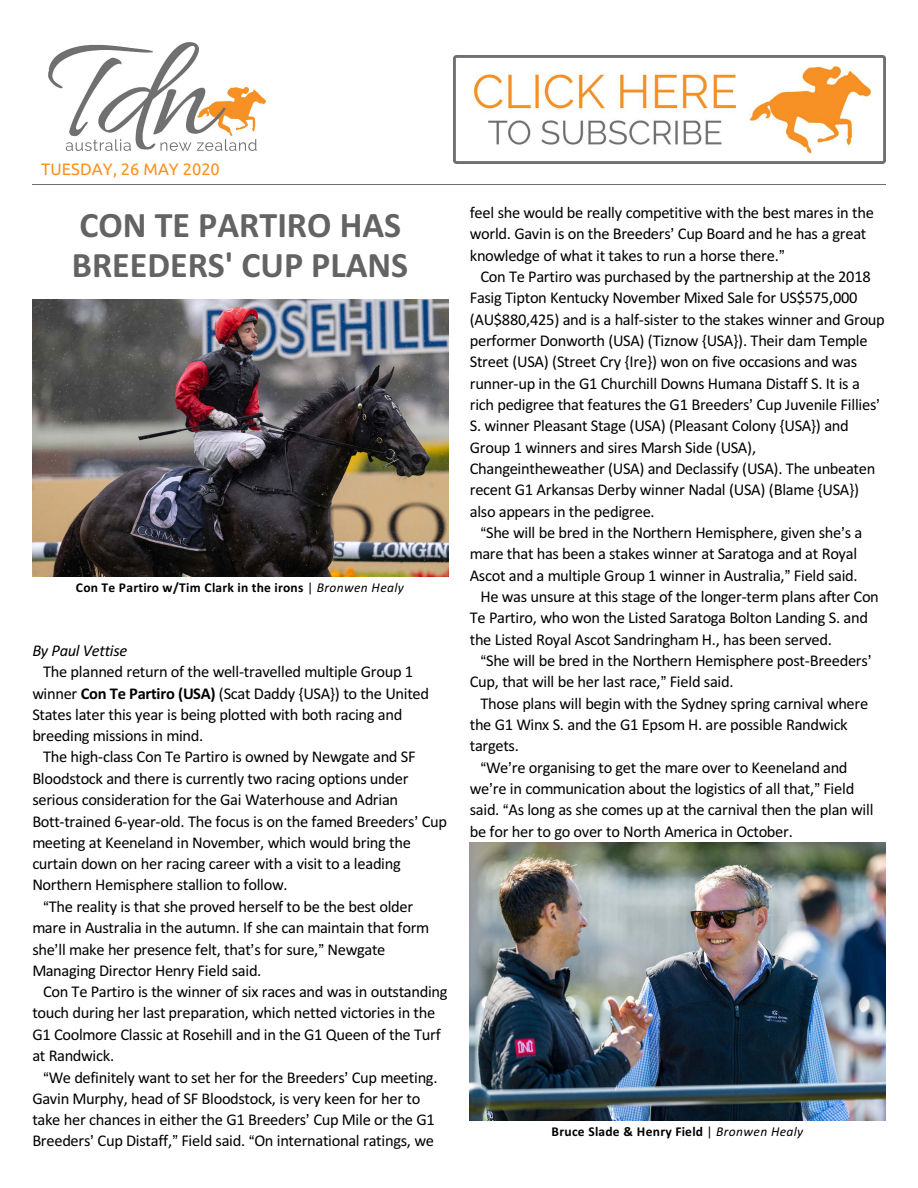
<style>
.page{position:relative;width:918px;height:1188px;background:#fff}
.page>*{position:absolute;margin:0;border:0;box-sizing:border-box;transform-origin:0 0}
.t1{font:700 36px/39.5px "Calibri";color:#636363}
.t2{font:16.5px/21.3px "Calibri";letter-spacing:-.02em;color:#000}
.t3{font:16.5px "Ubuntu";color:#ff8f1a}
.t4{font:italic 16.5px "Calibri";letter-spacing:-.02em;color:#000}
.t5{font:700 13.5px "Calibri";letter-spacing:.02em;color:#000}
.s1{font-weight:400}
.s2{font-weight:400;font-style:italic}
.s3{font-weight:700}
</style>
<div class="page">
<hr style="left:32px;top:184px;width:853px;height:1px;background:#6e6e6e">
<img style="left:49px;top:42px;width:217px;height:108px">
<img style="left:454px;top:56px;width:432px;height:108px">
<img style="left:32px;top:299px;width:416px;height:278px">
<img style="left:470px;top:843px;width:416px;height:277px">
<p class="t3" style="left:41px;top:162px;width:180px">TUESDAY, 26 MAY 2020</p>
<h1 class="t1" style="left:72px;top:209px;width:338px">CON TE PARTIRO HAS<br>BREEDERS' CUP PLANS</h1>
<p class="t5" style="left:76px;top:582px;width:330px">Con Te Partiro w/Tim Clark in the irons <span class="s1">|</span> <span class="s2">Bronwen Healy</span></p>
<p class="t4" style="left:32px;top:644px;width:97px">By Paul Vettise</p>
<p class="t2" style="left:32px;top:662px;width:398px;text-indent:11px">The planned return of the well-travelled multiple Group 1 winner <span class="s3">Con Te Partiro (USA)</span> (Scat Daddy {USA}) to the United States later this year is being plotted with both racing and breeding missions in mind.</p>
<p class="t2" style="left:43px;top:748px;width:374px">The high-class Con Te Partiro is owned by Newgate and SF</p>
<p class="t2" style="left:32px;top:769px;width:378px">Bloodstock and there is currently two racing options under</p>
<p class="t2" style="left:32px;top:790px;width:367px">serious consideration for the Gai Waterhouse and Adrian</p>
<p class="t2" style="left:32px;top:812px;width:416px">Bott-trained 6-year-old. The focus is on the famed Breeders Cup</p>
<p class="t2" style="left:32px;top:833px;width:380px">meeting at Keeneland in November, which would bring the</p>
<p class="t2" style="left:32px;top:854px;width:370px">curtain down on her racing career with a visit to a leading</p>
<p class="t2" style="left:32px;top:876px;width:257px">Northern Hemisphere stallion to follow.</p>
<p class="t2" style="left:49px;top:897px;width:366px">The reality is that she proved herself to be the best older</p>
<p class="t2" style="left:32px;top:918px;width:399px">mare in Australia in the autumn. If she can maintain that form</p>
<p class="t2" style="left:32px;top:940px;width:355px">she ll make her presence felt, that s for sure, Newgate</p>
<p class="t2" style="left:32px;top:961px;width:231px">Managing Director Henry Field said.</p>
<p class="t2" style="left:43px;top:982px;width:406px">Con Te Partiro is the winner of six races and was in outstanding</p>
<p class="t2" style="left:32px;top:1004px;width:404px">touch during her last preparation, which netted victories in the</p>
<p class="t2" style="left:32px;top:1025px;width:410px">G1 Coolmore Classic at Rosehill and in the G1 Queen of the Turf</p>
<p class="t2" style="left:32px;top:1046px;width:83px">at Randwick.</p>
<p class="t2" style="left:49px;top:1068px;width:390px">We definitely want to set her for the Breeders Cup meeting.</p>
<p class="t2" style="left:32px;top:1089px;width:390px">Gavin Murphy, head of SF Bloodstock, is very keen for her to</p>
<p class="t2" style="left:32px;top:1110px;width:404px">take her chances in either the G1 Breeders Cup Mile or the G1</p>
<p class="t2" style="left:32px;top:1132px;width:403px">Breeders Cup Distaff, Field said. On international ratings, we</p>
<p class="t2" style="left:470px;top:203px;width:406px">feel she would be really competitive with the best mares in the world. Gavin is on the Breeders Cup Board and he has a great knowledge of what it takes to run a horse there.</p>
<p class="t2" style="left:470px;top:267px;width:417px;text-indent:11px">Con Te Partiro was purchased by the partnership at the 2018<br>Fasig Tipton Kentucky November Mixed Sale for US$575,000 (AU$880,425) and is a half-sister to the stakes winner and Group performer Donworth (USA) (Tiznow {USA}). Their dam Temple Street (USA) (Street Cry {Ire}) won on five occasions and was runner-up in the G1 Churchill Downs Humana Distaff S. It is a rich pedigree that features the G1 Breeders Cup Juvenile Fillies S. winner Pleasant Stage (USA) (Pleasant Colony {USA}) and Group 1 winners and sires Marsh Side (USA), Changeintheweather (USA) and Declassify (USA). The unbeaten recent G1 Arkansas Derby winner Nadal (USA) (Blame {USA}) also appears in the pedigree.</p>
<p class="t2" style="left:486px;top:523px;width:378px">She will be bred in the Northern Hemisphere, given she s a</p>
<p class="t2" style="left:470px;top:545px;width:389px">mare that has been a stakes winner at Saratoga and at Royal</p>
<p class="t2" style="left:470px;top:566px;width:389px">Ascot and a multiple Group 1 winner in Australia, Field said.</p>
<p class="t2" style="left:481px;top:587px;width:400px">He was unsure at this stage of the longer-term plans after Con</p>
<p class="t2" style="left:470px;top:609px;width:400px">Te Partiro, who won the Listed Saratoga Bolton Landing S. and</p>
<p class="t2" style="left:470px;top:630px;width:364px">the Listed Royal Ascot Sandringham H., has been served.</p>
<p class="t2" style="left:486px;top:651px;width:383px">She will be bred in the Northern Hemisphere post-Breeders</p>
<p class="t2" style="left:470px;top:673px;width:265px">Cup, that will be her last race, Field said.</p>
<p class="t2" style="left:481px;top:694px;width:389px">Those plans will begin with the Sydney spring carnival where</p>
<p class="t2" style="left:470px;top:715px;width:380px">the G1 Winx S. and the G1 Epsom H. are possible Randwick</p>
<p class="t2" style="left:470px;top:737px;width:51px">targets.</p>
<p class="t2" style="left:486px;top:758px;width:363px">We re organising to get the mare over to Keeneland and</p>
<p class="t2" style="left:470px;top:779px;width:386px">we re in communication about the logistics of all that, Field</p>
<p class="t2" style="left:470px;top:801px;width:405px">said. As long as she comes up at the carnival then the plan will</p>
<p class="t2" style="left:470px;top:822px;width:325px">be for her to go over to North America in October.</p>
<p class="t5" style="left:552px;top:1126px;width:253px">Bruce Slade &amp; Henry Field <span class="s1">|</span> <span class="s2">Bronwen Healy</span></p>
</div>
